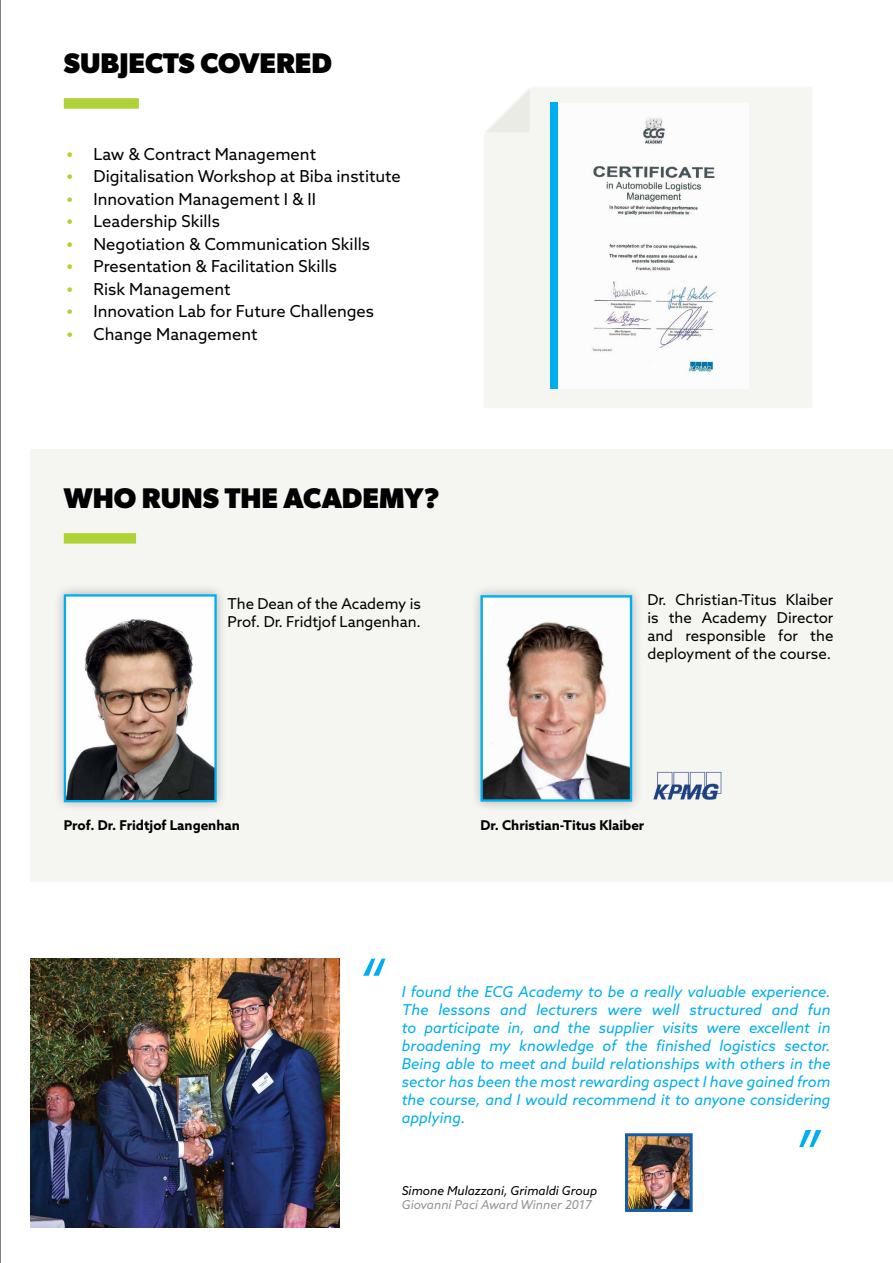
<style>
.page{position:relative;width:893px;height:1263px;background:#fff}
.page>*{position:absolute;margin:0;border:0;box-sizing:border-box;transform-origin:0 0}
.t1{font:italic 63.45px "Azo Sans";color:#00aeef}
.t2{font:700 28.5px "Gibson";color:#000}
.t3{font:16.5px "Azo Sans";color:#000}
.t4{font:italic 15px/18px "Azo Sans";color:#00aeef;text-align:justify}
.t5{font:15px/18px "Azo Sans";color:#000;text-align:justify}
.t6{font:700 13.5px "Azo Sans";color:#000}
.t7{font:italic 12.3px "Azo Sans";color:#000}
.t8{font:italic 12.3px "Azo Sans";color:#939598}
.s1{font-weight:700;font-size:18px;color:#afd236}
</style>
<div class="page">
<div style="left:31px;top:449px;width:862px;height:433px;background:#f5f5f2"></div>
<div style="left:64px;top:98px;width:75px;height:11px;background:#afd236"></div>
<img style="left:653px;top:771px;width:69px;height:29px">
<div style="left:470px;top:584px;width:172px;height:228px;background:#000;opacity:.27"></div>
<img style="left:483px;top:598px;width:146px;height:201px">
<div style="left:480px;top:595px;width:152px;height:207px;border:2px solid #00aeef"></div>
<div style="left:53px;top:583px;width:174px;height:230px;background:#000;opacity:.27"></div>
<div style="left:65px;top:595px;width:151px;height:206px;background:#fff"></div>
<img style="left:67px;top:618px;width:147px;height:181px">
<div style="left:64px;top:594px;width:153px;height:208px;border:2px solid #00aeef"></div>
<div style="left:64px;top:533px;width:72px;height:11px;background:#afd236"></div>
<div style="left:484px;top:87px;width:328px;height:321px;background:#f5f5f2"></div>
<svg style="left:484px;top:87px;width:46px;height:45px"></svg>
<img style="left:558px;top:103px;width:191px;height:286px">
<div style="left:550px;top:102px;width:8px;height:287px;background:#00aeef"></div>
<img style="left:629px;top:1137px;width:60px;height:71px">
<div style="left:625px;top:1133px;width:68px;height:79px;border:3px solid #145dab"></div>
<img style="left:31px;top:959px;width:308px;height:269px">
<hr style="left:0;top:0;width:1px;height:1263px;background:#000">
<h2 class="t2" style="left:64px;top:46px;width:270px">SUBJECTS COVERED</h2>
<p class="t3" style="left:67px;top:143px;width:251px"><span class="s1">•</span> Law &amp; Contract Management</p>
<p class="t3" style="left:67px;top:166px;width:336px"><span class="s1">•</span> Digitalisation Workshop at Biba institute</p>
<p class="t3" style="left:67px;top:188px;width:251px"><span class="s1">•</span> Innovation Management I &amp; II</p>
<p class="t3" style="left:67px;top:211px;width:155px"><span class="s1">•</span> Leadership Skills</p>
<p class="t3" style="left:67px;top:233px;width:305px"><span class="s1">•</span> Negotiation &amp; Communication Skills</p>
<p class="t3" style="left:67px;top:256px;width:272px"><span class="s1">•</span> Presentation &amp; Facilitation Skills</p>
<p class="t3" style="left:67px;top:278px;width:165px"><span class="s1">•</span> Risk Management</p>
<p class="t3" style="left:67px;top:301px;width:309px"><span class="s1">•</span> Innovation Lab for Future Challenges</p>
<p class="t3" style="left:67px;top:323px;width:192px"><span class="s1">•</span> Change Management</p>
<h2 class="t2" style="left:64px;top:481px;width:377px">WHO RUNS THE ACADEMY?</h2>
<p class="t5" style="left:227px;top:595px;width:195px">The Dean of the Academy is<br>Prof. Dr. Fridtjof Langenhan.</p>
<p class="t5" style="left:647px;top:590px;width:188px">Dr. Christian-Titus Klaiber is the Academy Director and responsible for the deployment of the course.</p>
<p class="t6" style="left:64px;top:816px;width:178px">Prof. Dr. Fridtjof Langenhan</p>
<h1 class="t1" style="left:357px;top:941px;width:29px">“</h1>
<p class="t6" style="left:480px;top:816px;width:165px">Dr. Christian-Titus Klaiber</p>
<p class="t4" style="left:402px;top:982px;width:430px">I found the ECG Academy to be a really valuable experience.<br>The lessons and lecturers were well structured and fun to participate in, and the supplier visits were excellent in broadening my knowledge of the finished logistics sector.<br>Being able to meet and build relationships with others in the sector has been the most rewarding aspect I have gained from the course, and I would recommend it to anyone considering applying.</p>
<p class="t7" style="left:402px;top:1182px;width:197px">Simone Mulazzani, Grimaldi Group</p>
<p class="t8" style="left:402px;top:1197px;width:191px">Giovanni Paci Award Winner 2017</p>
<h1 class="t1" style="left:792px;top:1113px;width:29px">”</h1>
</div>
